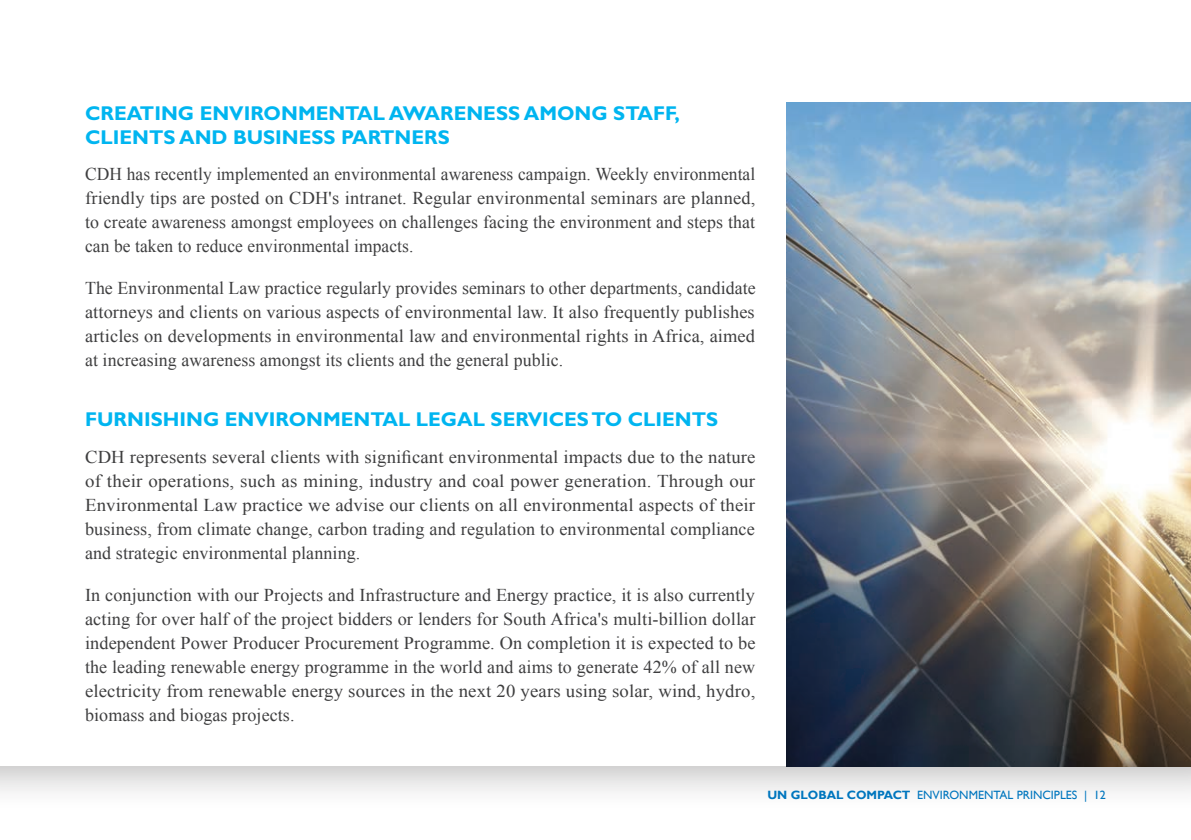
<style>
.page{position:relative;width:1191px;height:840px;background:#fff}
.page>*{position:absolute;margin:0;border:0;box-sizing:border-box;transform-origin:0 0}
.Paragraph_Subheading{font:700 20px/24px "Gill Sans Std";color:#00b5f0}
.Body_Copy{font:18px/24px "Times New Roman";letter-spacing:.005em;color:#3e3e3f;text-align:justify}
.Body_Copy-2{font:18px/24px "Times New Roman";letter-spacing:.005em;color:#3e3e3f;text-align:justify;scale:1.04 1}
.t1{font:12px "Gill Sans";color:#0076be}
.s1{font-weight:700}
</style>
<div class="page">
<div style="left:0;top:0;width:1191px;height:811px;background:#231f20;opacity:.3"></div>
<div style="left:0;top:0;width:1191px;height:765px;background:#fff"></div>
<img style="left:786px;top:102px;width:405px;height:663px">
<p class="Paragraph_Subheading" style="left:85px;top:101px;width:596px">CREATING ENVIRONMENTAL AWARENESS AMONG STAFF,<br>CLIENTS AND BUSINESS PARTNERS</p>
<p class="Body_Copy" style="left:85px;top:162px;width:671px">CDH has recently implemented an environmental awareness campaign. Weekly environmental friendly tips are posted on CDH's intranet. Regular environmental seminars are planned, to create awareness amongst employees on challenges facing the environment and steps that can be taken to reduce environmental impacts.</p>
<p class="Body_Copy" style="left:85px;top:276px;width:672px">The Environmental Law practice regularly provides seminars to other departments, candidate attorneys and clients on various aspects of environmental law. It also frequently publishes articles on developments in environmental law and environmental rights in Africa, aimed at increasing awareness amongst its clients and the general public.</p>
<p class="Paragraph_Subheading" style="left:85px;top:407px;width:634px">FURNISHING ENVIRONMENTAL LEGAL SERVICES TO CLIENTS</p>
<p class="Body_Copy-2" style="left:85px;top:444px;width:646px">CDH represents several clients with significant environmental impacts due to the nature of their operations, such as mining, industry and coal power generation. Through our Environmental Law practice we advise our clients on all environmental aspects of their business, from climate change, carbon trading and regulation to environmental compliance and strategic environmental planning.</p>
<p class="Body_Copy" style="left:85px;top:582px;width:672px">In conjunction with our Projects and Infrastructure and Energy practice, it is also currently acting for over half of the project bidders or lenders for South Africa's multi-billion dollar independent Power Producer Procurement Programme. On completion it is expected to be the leading renewable energy programme in the world and aims to generate 42% of all new electricity from renewable energy sources in the next 20 years using solar, wind, hydro, biomass and biogas projects.</p>
<p class="t1" style="left:767px;top:788px;width:340px"><span class="s1">UN GLOBAL COMPACT</span> ENVIRONMENTAL PRINCIPLES | 12</p>
</div>
